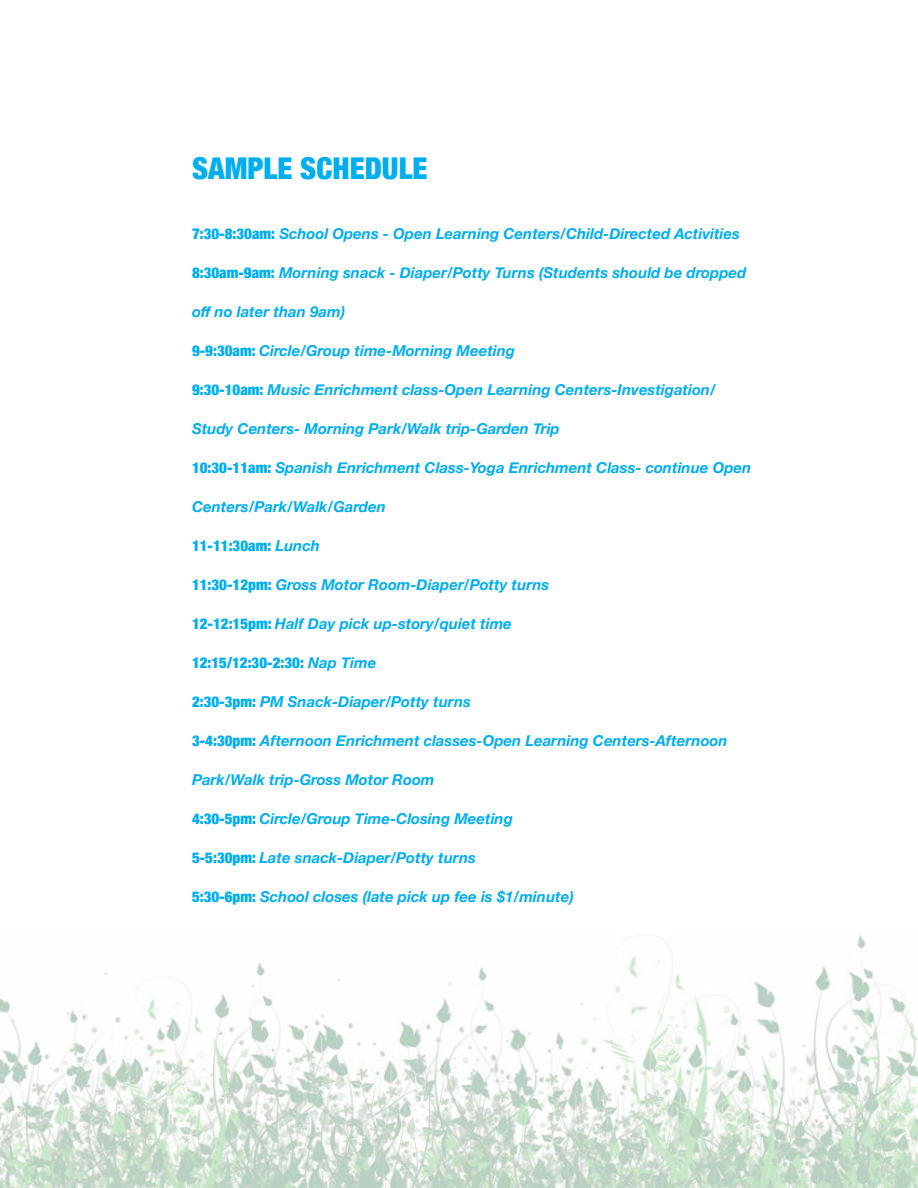
<style>
.page{position:relative;width:918px;height:1188px;background:#fff}
.page>*{position:absolute;margin:0;border:0;box-sizing:border-box;transform-origin:0 0}
.t1{font:900 condensed 30px "Helvetica Neue";color:#00aeef}
.t2{font:italic 700 15px "Helvetica Neue";color:#00aeef}
.t3{font:900 condensed 15px "Helvetica Neue";color:#00aeef}
.s1{font-weight:900;font-style:normal;font-stretch:condensed}
.s2{font-weight:700;font-style:italic;font-stretch:normal}
</style>
<div class="page">
<img style="left:0;top:934px;width:918px;height:254px">
<h1 class="t1" style="left:192px;top:143px;width:237px">SAMPLE SCHEDULE</h1>
<p class="t2" style="left:192px;top:222px;width:549px"><span class="s1">7:30-8:30am:</span> School Opens - Open Learning Centers/Child-Directed Activities</p>
<p class="t2" style="left:192px;top:261px;width:556px"><span class="s1">8:30am-9am:</span> Morning snack - Diaper/Potty Turns (Students should be dropped</p>
<p class="t2" style="left:192px;top:300px;width:155px">off no later than 9am)</p>
<p class="t2" style="left:192px;top:339px;width:325px"><span class="s1">9-9:30am:</span> Circle/Group time-Morning Meeting</p>
<p class="t2" style="left:192px;top:378px;width:525px"><span class="s1">9:30-10am:</span> Music Enrichment class-Open Learning Centers-Investigation/</p>
<p class="t2" style="left:192px;top:417px;width:369px">Study Centers- Morning Park/Walk trip-Garden Trip</p>
<p class="t2" style="left:192px;top:456px;width:561px"><span class="s1">10:30-11am:</span> Spanish Enrichment Class-Yoga Enrichment Class- continue Open</p>
<p class="t2" style="left:192px;top:495px;width:195px">Centers/Park/Walk/Garden</p>
<p class="t3" style="left:192px;top:533px;width:129px">11-11:30am: <span class="s2">Lunch</span></p>
<p class="t2" style="left:192px;top:573px;width:359px"><span class="s1">11:30-12pm:</span> Gross Motor Room-Diaper/Potty turns</p>
<p class="t2" style="left:192px;top:612px;width:321px"><span class="s1">12-12:15pm:</span> Half Day pick up-story/quiet time</p>
<p class="t3" style="left:192px;top:650px;width:186px">12:15/12:30-2:30: <span class="s2">Nap Time</span></p>
<p class="t2" style="left:192px;top:690px;width:280px"><span class="s1">2:30-3pm:</span> PM Snack-Diaper/Potty turns</p>
<p class="t2" style="left:192px;top:729px;width:537px"><span class="s1">3-4:30pm:</span> Afternoon Enrichment classes-Open Learning Centers-Afternoon</p>
<p class="t2" style="left:192px;top:768px;width:244px">Park/Walk trip-Gross Motor Room</p>
<p class="t2" style="left:192px;top:807px;width:322px"><span class="s1">4:30-5pm:</span> Circle/Group Time-Closing Meeting</p>
<p class="t2" style="left:192px;top:846px;width:286px"><span class="s1">5-5:30pm:</span> Late snack-Diaper/Potty turns</p>
<p class="t2" style="left:192px;top:885px;width:383px"><span class="s1">5:30-6pm:</span> School closes (late pick up fee is $1/minute)</p>
</div>
